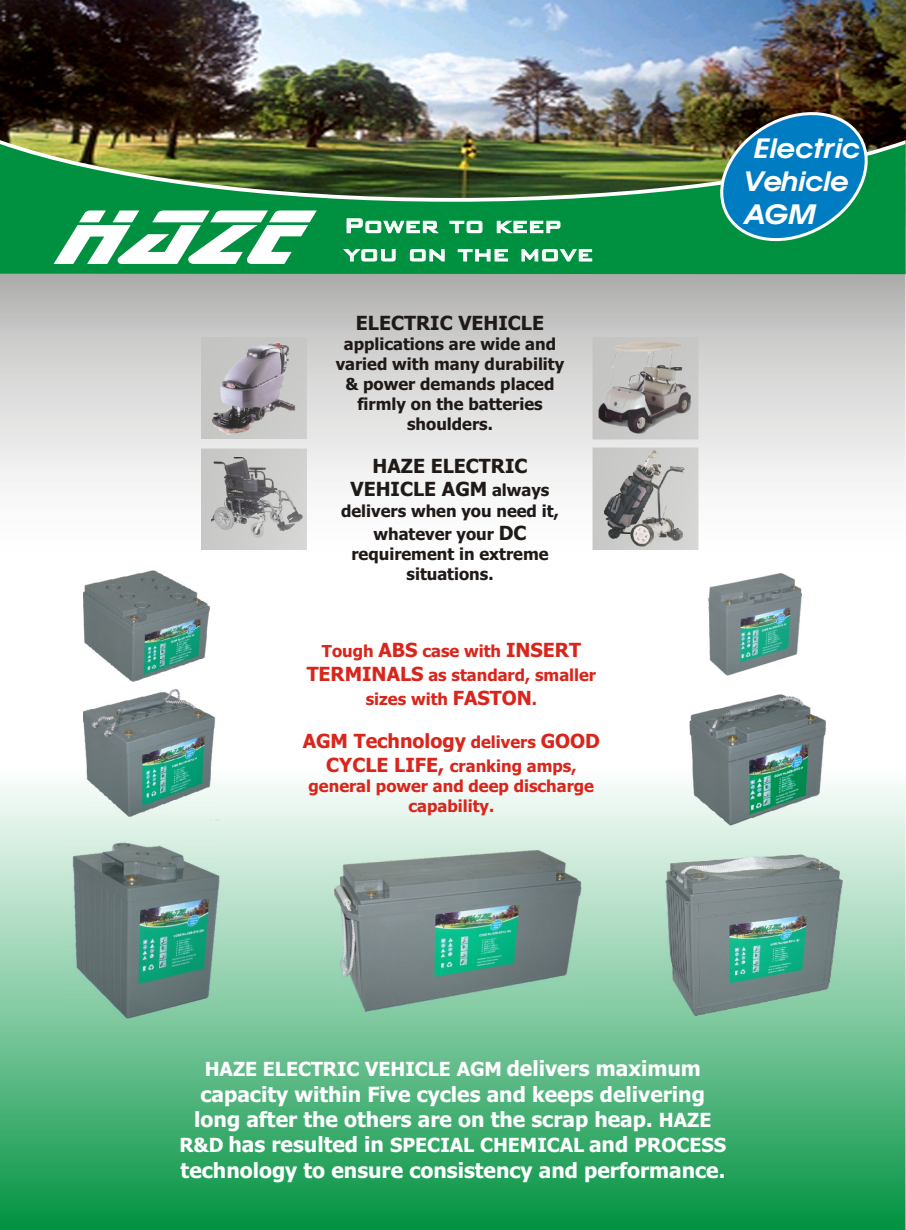
<style>
.page{position:relative;width:906px;height:1230px;background:#fff}
.page>*{position:absolute;margin:0;border:0;box-sizing:border-box;transform-origin:0 0}
.t1{font:italic 700 27.6px/32.8px "Avant Garde Bk BT";color:#fff;text-align:center;scale:1.11 1}
.t2{font:27px "Bank Gothic Md BT";color:#fff}
.t3{font:700 21px/25.3px "Tahoma";color:#fff}
.t4{font:700 19.5px "Tahoma";color:#fff}
.t5{font:700 19.5px/23.5px "Tahoma";color:#1f1a17;text-align:center}
.t6{font:700 19.5px "Tahoma";color:#d9261c}
.t7{font:700 16.5px/20px "Tahoma";color:#1f1a17;text-align:center}
.t8{font:700 16.5px/23.5px "Tahoma";color:#d9261c;text-align:center}
.s1{font-size:16.5px}
.s2{font-size:19.5px}
.s3{font-size:21px}
</style>
<div class="page">
<img style="left:0;top:783px;width:906px;height:447px">
<img style="left:0;top:1px;width:906px;height:139px">
<img style="left:0;top:140px;width:906px;height:4px">
<img style="left:0;top:144px;width:906px;height:130px">
<svg style="left:54px;top:210px;width:263px;height:54px"></svg>
<svg style="left:708px;top:106px;width:172px;height:146px;background:#187a86"></svg>
<img style="left:592px;top:337px;width:106px;height:102px">
<img style="left:599px;top:343px;width:92px;height:93px">
<img style="left:592px;top:448px;width:106px;height:102px">
<img style="left:604px;top:450px;width:80px;height:96px">
<img style="left:201px;top:448px;width:107px;height:102px">
<img style="left:211px;top:458px;width:93px;height:80px">
<img style="left:201px;top:337px;width:107px;height:102px">
<img style="left:212px;top:342px;width:85px;height:92px">
<img style="left:334px;top:851px;width:248px;height:161px">
<img style="left:64px;top:836px;width:156px;height:183px">
<img style="left:708px;top:574px;width:94px;height:101px">
<img style="left:83px;top:571px;width:126px;height:111px">
<img style="left:685px;top:694px;width:140px;height:132px">
<img style="left:83px;top:688px;width:137px;height:133px">
<img style="left:666px;top:854px;width:176px;height:162px">
<h2 class="t2" style="left:344px;top:212px;width:219px">Power to keep</h2>
<h2 class="t2" style="left:344px;top:241px;width:251px">you on the move</h2>
<p class="t5" style="left:356px;top:313px;width:190px">ELECTRIC VEHICLE</p>
<p class="t7" style="left:336px;top:336px;width:230px">applications are wide and varied with many durability &amp; power demands placed firmly on the batteries shoulders.</p>
<p class="t5" style="left:351px;top:456px;width:200px">HAZE ELECTRIC<br>VEHICLE AGM <span class="s1">always</span></p>
<p class="t7" style="left:341px;top:501px;width:219px;line-height:23px">delivers when you need it, whatever your <span class="s2">DC</span></p>
<p class="t7" style="left:351px;top:546px;width:199px">requirement in extreme situations.</p>
<p class="t8" style="left:307px;top:641px;width:291px">Tough <span class="s2">ABS</span> case with <span class="s2">INSERT<br>TERMINALS</span> as standard, smaller sizes with <span class="s2">FASTON</span>.</p>
<p class="t6" style="left:303px;top:733px;width:299px">AGM Technology <span class="s1">delivers</span> GOOD</p>
<p class="t8" style="left:309px;top:757px;width:287px;line-height:20.2px"><span class="s2">CYCLE LIFE,</span> cranking amps, general power and deep discharge capability.</p>
<h1 class="t1" style="left:746px;top:134px;width:105px">Electric<br>Vehicle</h1>
<h1 class="t1" style="left:746px;top:200px;width:65px">AGM</h1>
<p class="t4" style="left:205px;top:1061px;width:498px">HAZE ELECTRIC VEHICLE AGM <span class="s3">delivers maximum</span></p>
<p class="t3" style="left:194px;top:1083px;width:519px">capacity within Five cycles and keeps delivering long after the others are on the scrap heap. <span class="s2">HAZE</span></p>
<p class="t4" style="left:180px;top:1137px;width:548px">R&amp;D <span class="s3">has resulted in</span> SPECIAL CHEMICAL <span class="s3">and</span> PROCESS</p>
<p class="t3" style="left:181px;top:1159px;width:546px">technology to ensure consistency and performance.</p>
</div>
